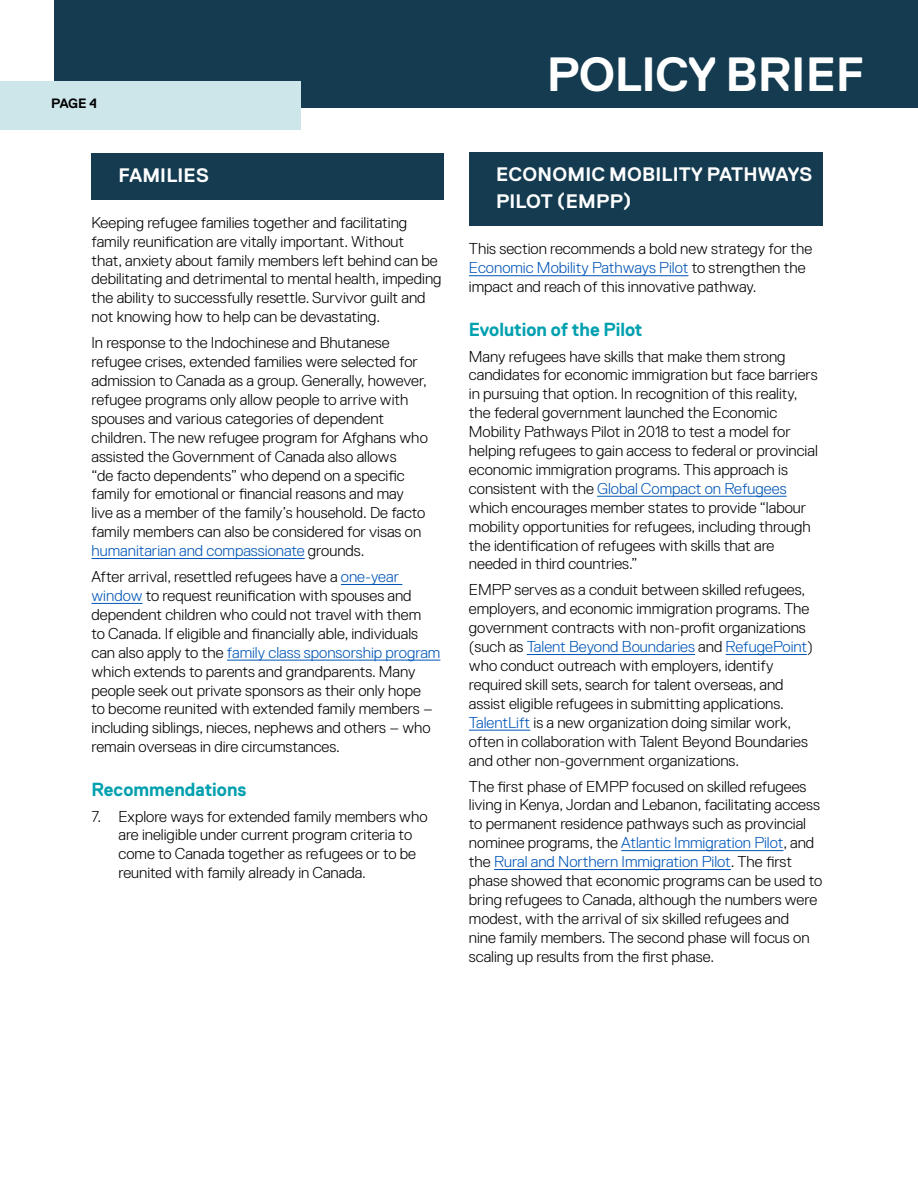
<style>
.page{position:relative;width:918px;height:1188px;background:#fff}
.page>*{position:absolute;margin:0;border:0;box-sizing:border-box;transform-origin:0 0}
.t1{font:700 48px "Replica Std";letter-spacing:-.01em;color:#fff}
.t2{font:700 19.5px/27px "Replica Std";letter-spacing:.01em;color:#fff}
.t3{font:700 18.9px "Replica Std";color:#00a0af;scale:.95 1}
.t4{font:300 15.75px/18.9px "Replica Std";color:#000}
.t5{font:700 13.5px "Replica Std";color:#000}
.s1{color:#0055b8}
</style>
<div class="page">
<div style="left:54px;top:0;width:864px;height:108px;background:#143b50"></div>
<div style="left:0;top:81px;width:301px;height:49px;background:#cde6e9"></div>
<div style="left:469px;top:153px;width:354px;height:73px;background:#143b50"></div>
<hr style="left:469px;top:275px;width:219px;height:1px;background:#0055b8">
<hr style="left:597px;top:496px;width:190px;height:1px;background:#0055b8">
<hr style="left:527px;top:654px;width:168px;height:1px;background:#0055b8">
<hr style="left:726px;top:654px;width:81px;height:1px;background:#0055b8">
<hr style="left:469px;top:730px;width:61px;height:1px;background:#0055b8">
<hr style="left:621px;top:850px;width:162px;height:1px;background:#0055b8">
<hr style="left:494px;top:869px;width:237px;height:1px;background:#0055b8">
<div style="left:92px;top:153px;width:352px;height:46px;background:#143b50"></div>
<hr style="left:92px;top:558px;width:213px;height:1px;background:#0055b8">
<hr style="left:341px;top:584px;width:61px;height:1px;background:#0055b8">
<hr style="left:92px;top:603px;width:51px;height:1px;background:#0055b8">
<hr style="left:227px;top:660px;width:213px;height:1px;background:#0055b8">
<p class="t5" style="left:51px;top:96px;width:47px">PAGE 4</p>
<p class="t2" style="left:119px;top:161px;width:92px">FAMILIES</p>
<p class="t4" style="left:92px;top:213px;width:352px">Keeping refugee families together and facilitating family reunification are vitally important. Without<br>that, anxiety about family members left behind can be debilitating and detrimental to mental health, impeding the ability to successfully resettle. Survivor guilt and not knowing how to help can be devastating.</p>
<p class="t4" style="left:92px;top:333px;width:338px">In response to the Indochinese and Bhutanese refugee crises, extended families were selected for admission to Canada as a group. Generally, however, refugee programs only allow people to arrive with spouses and various categories of dependent children. The new refugee program for Afghans who assisted the Government of Canada also allows<br>“de facto dependents” who depend on a specific family for emotional or financial reasons and may live as a member of the family’s household. De facto family members can also be considered for visas on <span class="s1">humanitarian and compassionate</span> grounds.</p>
<p class="t4" style="left:92px;top:567px;width:350px">After arrival, resettled refugees have a <span class="s1">one-year window</span> to request reunification with spouses and dependent children who could not travel with them<br>to Canada. If eligible and financially able, individuals can also apply to the <span class="s1">family class sponsorship program </span>which extends to parents and grandparents. Many people seek out private sponsors as their only hope<br>to become reunited with extended family members – including siblings, nieces, nephews and others – who remain overseas in dire circumstances.</p>
<p class="t3" style="left:92px;top:779px;width:165px">Recommendations</p>
<p class="t4" style="left:118px;top:807px;width:311px;text-indent:-27px">7. Explore ways for extended family members who are ineligible under current program criteria to come to Canada together as refugees or to be reunited with family already in Canada.</p>
<h1 class="t1" style="left:547px;top:48px;width:319px">POLICY BRIEF</h1>
<p class="t2" style="left:496px;top:161px;width:318px">ECONOMIC MOBILITY PATHWAYS<br>PILOT (EMPP)</p>
<p class="t4" style="left:469px;top:240px;width:345px">This section recommends a bold new strategy for the<br><span class="s1">Economic Mobility Pathways Pilot</span> to strengthen the impact and reach of this innovative pathway.</p>
<p class="t3" style="left:469px;top:319px;width:184px">Evolution of the Pilot</p>
<p class="t4" style="left:469px;top:347px;width:350px">Many refugees have skills that make them strong candidates for economic immigration but face barriers in pursuing that option. In recognition of this reality, the federal government launched the Economic Mobility Pathways Pilot in 2018 to test a model for helping refugees to gain access to federal or provincial economic immigration programs. This approach is consistent with the <span class="s1">Global Compact on Refugees </span>which encourages member states to provide “labour mobility opportunities for refugees, including through the identification of refugees with skills that are needed in third countries.”</p>
<p class="t4" style="left:469px;top:581px;width:346px">EMPP serves as a conduit between skilled refugees, employers, and economic immigration programs. The government contracts with non-profit organizations (such as <span class="s1">Talent Beyond Boundaries</span> and <span class="s1">RefugePoint</span>) who conduct outreach with employers, identify required skill sets, search for talent overseas, and assist eligible refugees in submitting applications.<br><span class="s1">TalentLift</span> is a new organization doing similar work, often in collaboration with Talent Beyond Boundaries and other non-government organizations.</p>
<p class="t4" style="left:469px;top:777px;width:355px">The first phase of EMPP focused on skilled refugees living in Kenya, Jordan and Lebanon, facilitating access to permanent residence pathways such as provincial nominee programs, the <span class="s1">Atlantic Immigration Pilot</span>, and the <span class="s1">Rural and Northern Immigration Pilot</span>. The first phase showed that economic programs can be used to bring refugees to Canada, although the numbers were modest, with the arrival of six skilled refugees and<br>nine family members. The second phase will focus on scaling up results from the first phase.</p>
</div>
